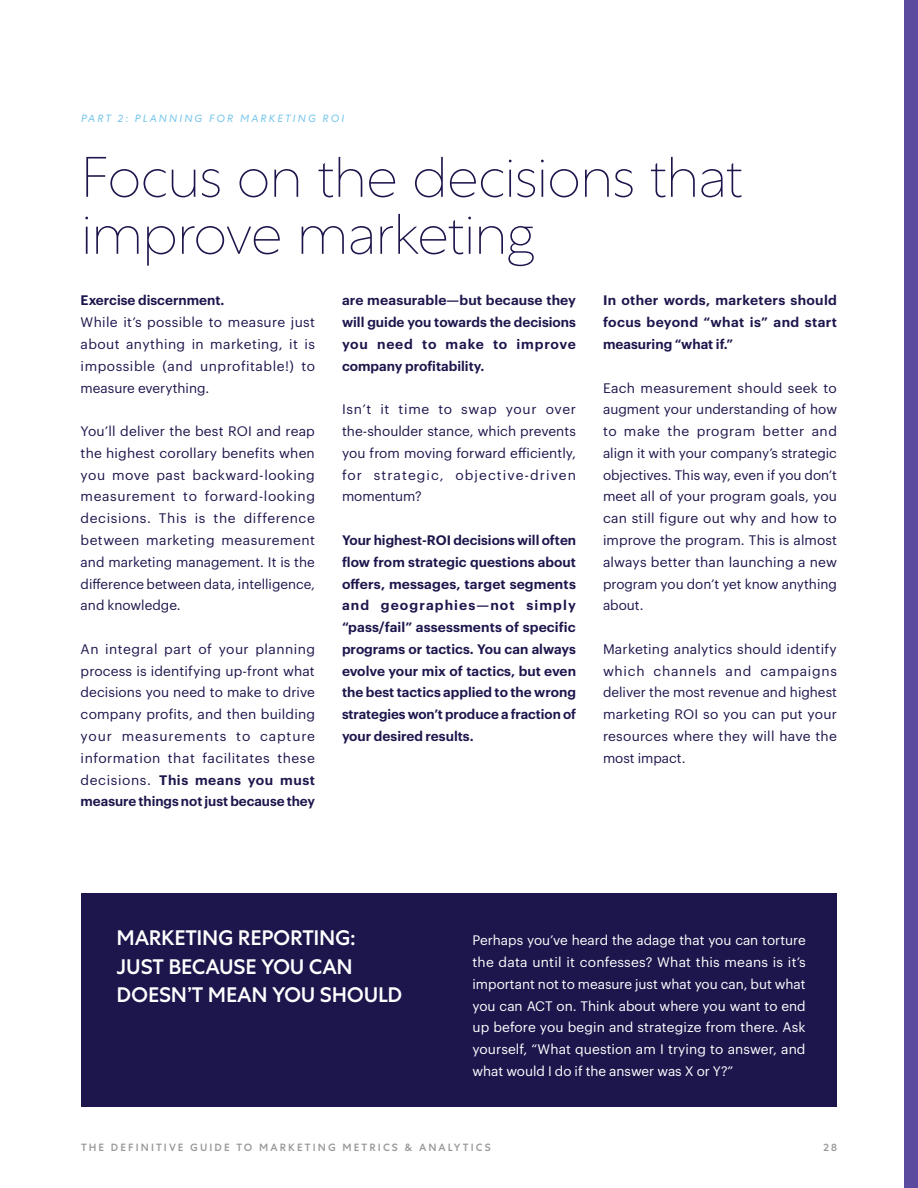
<style>
.page{position:relative;width:918px;height:1188px;background:#fff}
.page>*{position:absolute;margin:0;border:0;box-sizing:border-box;transform-origin:0 0}
.t1{font:100 57px/57px "Centra No 1";letter-spacing:-.02em;color:#1c164c}
.t2{font:500 21px/28.5px "Centra No 1";letter-spacing:-.015em;color:#fff}
.t3{font:13.5px/21.8px "Graphik";letter-spacing:.01em;color:#1c164c;text-align:justify}
.t4{font:600 13.5px/21.8px "Graphik";color:#1c164c;text-align:justify}
.t5{font:13.5px/21.8px "Graphik";color:#fff;text-align:justify}
.t6{font:500 10.5px "Centra No 1";letter-spacing:.2em;color:#989899}
.t7{font:italic 10.5px "Centra No 1";letter-spacing:.2em;color:#76c6ec}
.s1{font-weight:600}
</style>
<div class="page">
<div style="left:81px;top:894px;width:756px;height:213px;background:#1c164c"></div>
<div style="left:904px;top:0;width:14px;height:1188px;background:#5b4b9f"></div>
<p class="t7" style="left:81px;top:112px;width:265px">PART 2: PLANNING FOR MARKETING ROI</p>
<h1 class="t1" style="left:81px;top:149px;width:664px">Focus on the decisions that improve marketing</h1>
<p class="t4" style="left:81px;top:288px;width:145px">Exercise discernment.</p>
<p class="t3" style="left:81px;top:310px;width:236px">While it’s possible to measure just about anything in marketing, it is impossible (and unprofitable!) to measure everything.</p>
<p class="t3" style="left:81px;top:419px;width:236px">You’ll deliver the best ROI and reap the highest corollary benefits when you move past backward-looking measurement to forward-looking decisions. This is the difference between marketing measurement and marketing management. It is the difference between data, intelligence, and knowledge.</p>
<p class="t3" style="left:81px;top:637px;width:236px">An integral part of your planning process is identifying up-front what decisions you need to make to drive company profits, and then building your measurements to capture information that facilitates these decisions. <span class="s1">This means you must measure things not just because they</span></p>
<p class="t4" style="left:342px;top:288px;width:236px">are measurable—but because they will guide you towards the decisions you need to make to improve company profitability.</p>
<p class="t3" style="left:342px;top:397px;width:236px">Isn’t it time to swap your over the-shoulder stance, which prevents you from moving forward efficiently, for strategic, objective-driven momentum?</p>
<p class="t4" style="left:342px;top:528px;width:236px">Your highest-ROI decisions will often flow from strategic questions about offers, messages, target segments and geographies—not simply “pass/fail” assessments of specific programs or tactics. You can always evolve your mix of tactics, but even the best tactics applied to the wrong strategies won’t produce a fraction of your desired results.</p>
<p class="t4" style="left:603px;top:288px;width:236px">In other words, marketers should focus beyond “what is” and start measuring “what if.”</p>
<p class="t3" style="left:603px;top:376px;width:236px">Each measurement should seek to augment your understanding of how to make the program better and align it with your company’s strategic objectives. This way, even if you don’t meet all of your program goals, you can still figure out why and how to improve the program. This is almost always better than launching a new program you don’t yet know anything about.</p>
<p class="t3" style="left:603px;top:637px;width:235px">Marketing analytics should identify which channels and campaigns deliver the most revenue and highest marketing ROI so you can put your resources where they will have the most impact.</p>
<h2 class="t2" style="left:117px;top:924px;width:287px">MARKETING REPORTING:<br>JUST BECAUSE YOU CAN<br>DOESN’T MEAN YOU SHOULD</h2>
<p class="t5" style="left:472px;top:928px;width:335px">Perhaps you’ve heard the adage that you can torture the data until it confesses? What this means is it’s important not to measure just what you can, but what you can ACT on. Think about where you want to end up before you begin and strategize from there. Ask yourself, “What question am I trying to answer, and what would I do if the answer was X or Y?”</p>
<p class="t6" style="left:81px;top:1141px;width:411px">THE DEFINITIVE GUIDE TO MARKETING METRICS &amp; ANALYTICS</p>
<p class="t6" style="left:823px;top:1141px;width:15px">28</p>
</div>
